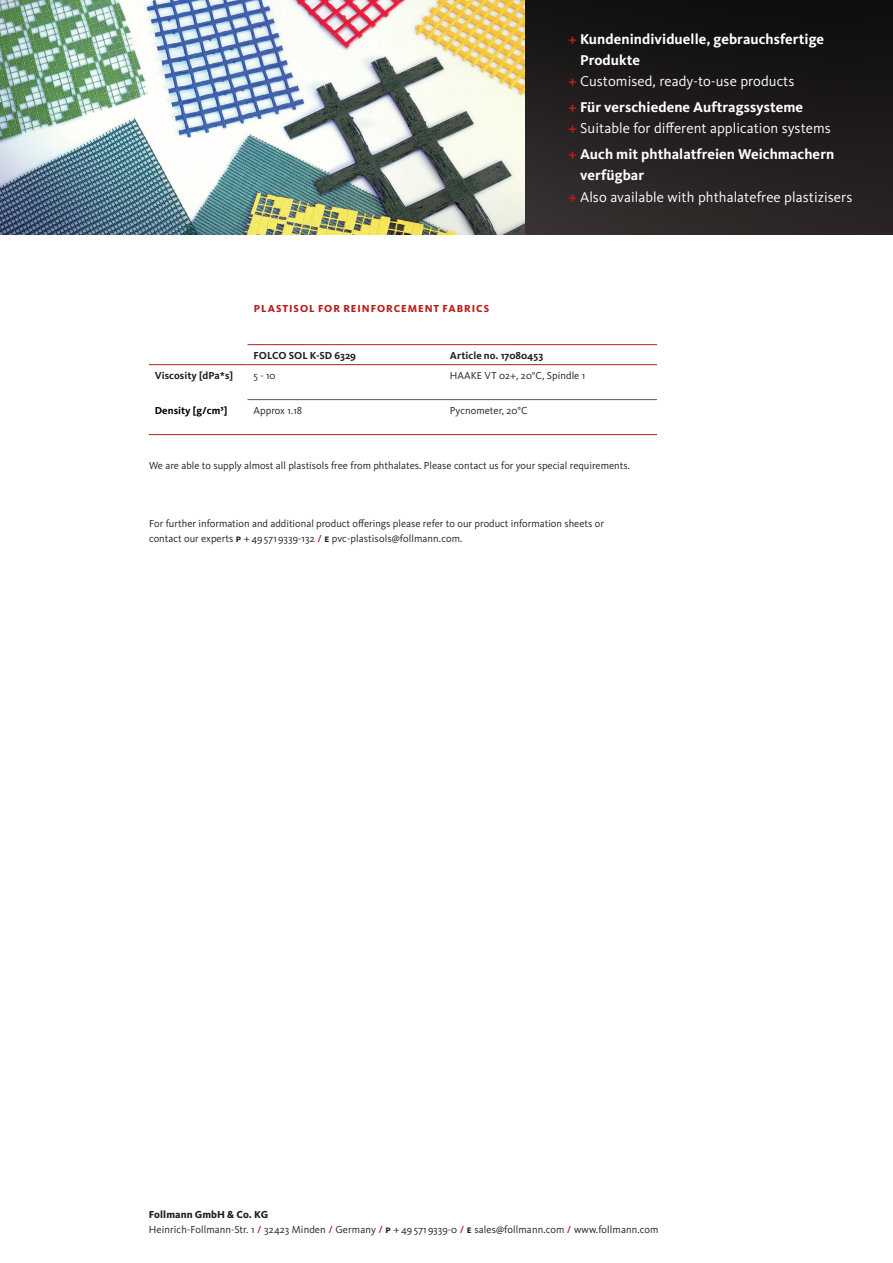
<style>
.page{position:relative;width:893px;height:1263px;background:#fff}
.page>*{position:absolute;margin:0;border:0;box-sizing:border-box;transform-origin:0 0}
.Fließtext_Block_DE{font:14.7px/21.3px "Kievit Pro";letter-spacing:.005em;color:#fff}
.Fließtext_Block_DE-2{font:700 14.7px "Kievit Pro";letter-spacing:.005em;color:#fff}
.Fließtext_Tabelle{font:10.5px/15px "Kievit Pro";color:#231f20}
.BU_Marginalien_DE{font:10.5px/15px "Kievit Pro";letter-spacing:.01em;color:#231f20}
.Fließtext_Tabelle-2{font:700 10.5px "Kievit Pro";letter-spacing:.005em;color:#231f20}
.H1_Tabelle{font:800 10.5px "Kievit Pro";letter-spacing:.085em;color:#b51e1b}
.Fließtext_Tabelle-3{font:700 10.5px "Kievit Pro";letter-spacing:.005em;color:#000001}
.s1{color:#b51e1b}
.s2{font-weight:700;color:#b51e1b}
.s3{font-weight:700}
.s4{font-weight:500;color:#b51e1b}
.s5{font-weight:800}
</style>
<div class="page">
<img style="left:0;top:0;width:525px;height:234px">
<img style="left:525px;top:0;width:368px;height:234px">
<hr style="left:149px;top:364px;width:98px;height:1px;background:#b51e1b">
<hr style="left:248px;top:344px;width:196px;height:1px;background:#b51e1b">
<hr style="left:444px;top:344px;width:213px;height:1px;background:#b51e1b">
<hr style="left:248px;top:364px;width:196px;height:1px;background:#b51e1b">
<hr style="left:444px;top:364px;width:213px;height:1px;background:#b51e1b">
<hr style="left:248px;top:399px;width:196px;height:1px;background:#57585a">
<hr style="left:444px;top:399px;width:213px;height:1px;background:#57585a">
<hr style="left:149px;top:434px;width:98px;height:1px;background:#b51e1b">
<hr style="left:248px;top:434px;width:196px;height:1px;background:#b51e1b">
<hr style="left:444px;top:434px;width:213px;height:1px;background:#b51e1b">
<p class="Fließtext_Block_DE-2" style="left:568px;top:30px;width:257px"><span class="s1">+</span> Kundenindividuelle, gebrauchsfertige</p>
<p class="Fließtext_Block_DE-2" style="left:580px;top:51px;width:62px">Produkte</p>
<p class="Fließtext_Block_DE" style="left:568px;top:70px;width:228px"><span class="s2">+</span> Customised, ready-to-use products</p>
<p class="Fließtext_Block_DE" style="left:568px;top:96px;width:264px"><span class="s2">+</span> <span class="s3">Für verschiedene Auftragssysteme<br></span><span class="s2">+</span> Suitable for different application systems</p>
<p class="Fließtext_Block_DE-2" style="left:568px;top:145px;width:267px"><span class="s1">+</span> Auch mit phthalatfreien Weichmachern</p>
<p class="Fließtext_Block_DE-2" style="left:580px;top:167px;width:66px">verfügbar</p>
<p class="Fließtext_Block_DE" style="left:568px;top:186px;width:285px"><span class="s2">+</span> Also available with phthalatefree plastizisers</p>
<p class="H1_Tabelle" style="left:254px;top:302px;width:237px">PLASTISOL FOR REINFORCEMENT FABRICS</p>
<p class="Fließtext_Tabelle-2" style="left:254px;top:349px;width:104px">FOLCO SOL K-SD 6329</p>
<p class="Fließtext_Tabelle-2" style="left:450px;top:349px;width:95px">Article no. 17080453</p>
<p class="Fließtext_Tabelle-2" style="left:155px;top:369px;width:80px">Viscosity [dPa*s]</p>
<p class="Fließtext_Tabelle" style="left:254px;top:368px;width:24px">5 - 10</p>
<p class="Fließtext_Tabelle" style="left:450px;top:368px;width:137px">HAAKE VT 02+, 20°C, Spindle 1</p>
<p class="Fließtext_Tabelle-3" style="left:155px;top:404px;width:74px">Density [g/cm³]</p>
<p class="Fließtext_Tabelle" style="left:254px;top:402px;width:50px">Approx 1.18</p>
<p class="Fließtext_Tabelle" style="left:450px;top:402px;width:79px">Pycnometer, 20°C</p>
<p class="Fließtext_Tabelle" style="left:149px;top:458px;width:482px">We are able to supply almost all plastisols free from phthalates. Please contact us for your special requirements.</p>
<p class="Fließtext_Tabelle" style="left:149px;top:515px;width:456px">For further information and additional product offerings please refer to our product information sheets or contact our experts <span class="s3">p</span> + 49 571 9339-132 <span class="s4">/</span> <span class="s3">e</span> pvc-plastisols@follmann.com.</p>
<p class="BU_Marginalien_DE" style="left:149px;top:1207px;width:511px"><span class="s5">Follmann GmbH &amp; Co. KG<br></span>Heinrich-Follmann-Str. 1 <span class="s4">/</span> 32423 Minden <span class="s4">/</span> Germany <span class="s4">/</span> <span class="s3">p</span> + 49 571 9339-0 <span class="s4">/</span> <span class="s3">e</span> sales@follmann.com <span class="s4">/</span> www.follmann.com</p>
</div>
